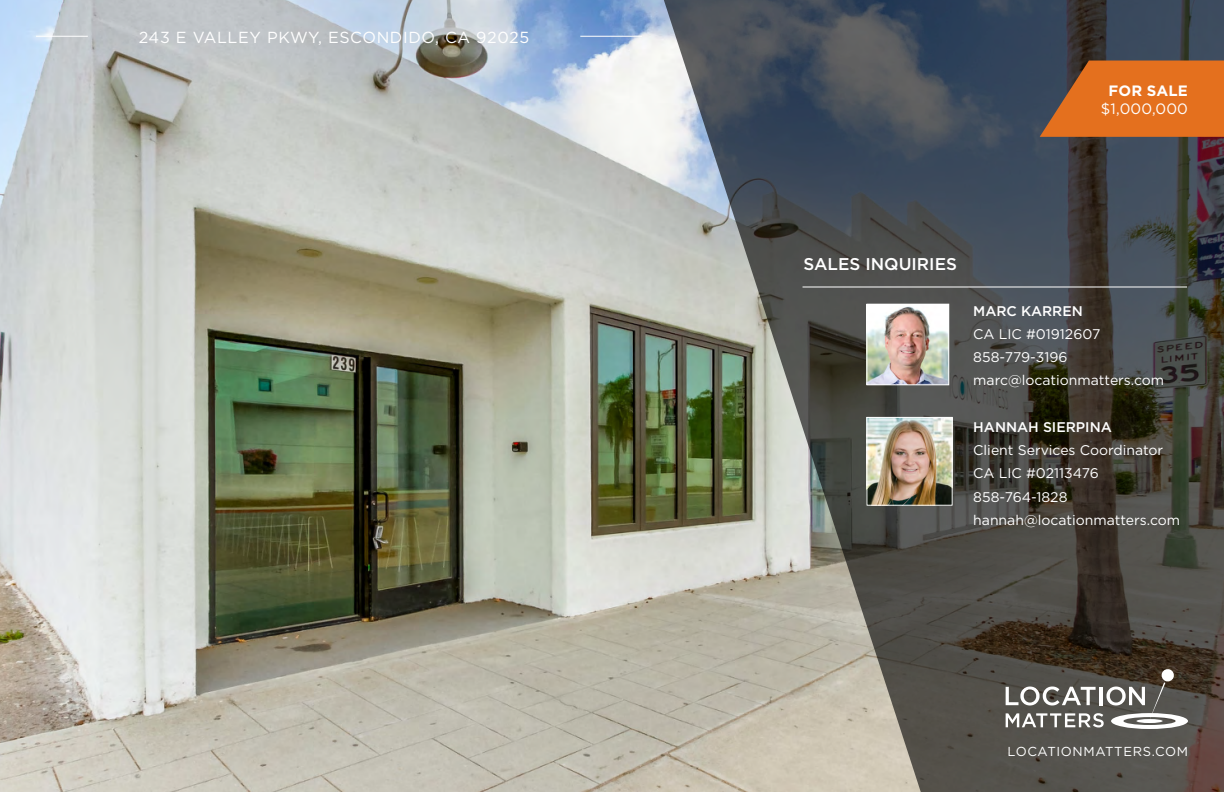
<style>
.page{position:relative;width:1224px;height:792px;background:#fff}
.page>*{position:absolute;margin:0;border:0;box-sizing:border-box;transform-origin:0 0}
.Property_Specs_New{font:500 17px "Gotham";color:#fff}
.t1{font:16px "Gotham";letter-spacing:.04em;color:#fff}
.Heading_1{font:15px "Gotham";letter-spacing:.01em;color:#fff}
.Heading_1-2{font:700 15px "Gotham";letter-spacing:.01em;color:#fff}
.Property_Specs_New-2{font:14px "Gotham";color:#fff}
.Property_Specs_New-3{font:500 14px "Gotham";color:#fff}
.Property_Specs_New-4{font:13px "Gotham";letter-spacing:.05em;color:#fff}
</style>
<div class="page">
<img style="left:0;top:0;width:664px;height:792px">
<svg style="left:664px;top:0;width:560px;height:792px;background:#60625f"></svg>
<svg style="left:1006px;top:668px;width:182px;height:61px"></svg>
<img style="left:868px;top:306px;width:79px;height:77px">
<div style="left:866px;top:304px;width:83px;height:81px;border:1px solid #fff"></div>
<img style="left:868px;top:419px;width:83px;height:85px">
<div style="left:866px;top:417px;width:87px;height:89px;border:1px solid #fff"></div>
<hr style="left:803px;top:287px;width:384px;height:1px;background:#fff">
<svg style="left:1040px;top:61px;width:184px;height:76px;background:#cd6925"></svg>
<hr style="left:36px;top:36px;width:52px;height:1px;background:#fff">
<hr style="left:580px;top:36px;width:62px;height:1px;background:#fff">
<p class="t1" style="left:139px;top:27px;width:392px">243 E VALLEY PKWY, ESCONDIDO, CA 92025</p>
<p class="Heading_1-2" style="left:1108px;top:80px;width:81px">FOR SALE</p>
<p class="Heading_1" style="left:1101px;top:99px;width:89px">$1,000,000</p>
<p class="Property_Specs_New" style="left:804px;top:253px;width:155px">SALES INQUIRIES</p>
<p class="Property_Specs_New-3" style="left:973px;top:302px;width:111px">MARC KARREN</p>
<p class="Property_Specs_New-2" style="left:973px;top:325px;width:129px">CA LIC #01912607</p>
<p class="Property_Specs_New-2" style="left:973px;top:348px;width:96px">858-779-3196</p>
<p class="Property_Specs_New-2" style="left:973px;top:371px;width:192px">marc@locationmatters.com</p>
<p class="Property_Specs_New-3" style="left:973px;top:418px;width:140px">HANNAH SIERPINA</p>
<p class="Property_Specs_New-2" style="left:973px;top:441px;width:191px">Client Services Coordinator</p>
<p class="Property_Specs_New-2" style="left:973px;top:465px;width:127px">CA LIC #02113476</p>
<p class="Property_Specs_New-2" style="left:973px;top:488px;width:96px">858-764-1828</p>
<p class="Property_Specs_New-2" style="left:973px;top:511px;width:208px">hannah@locationmatters.com</p>
<p class="Property_Specs_New-4" style="left:1008px;top:743px;width:182px">LOCATIONMATTERS.COM</p>
</div>
